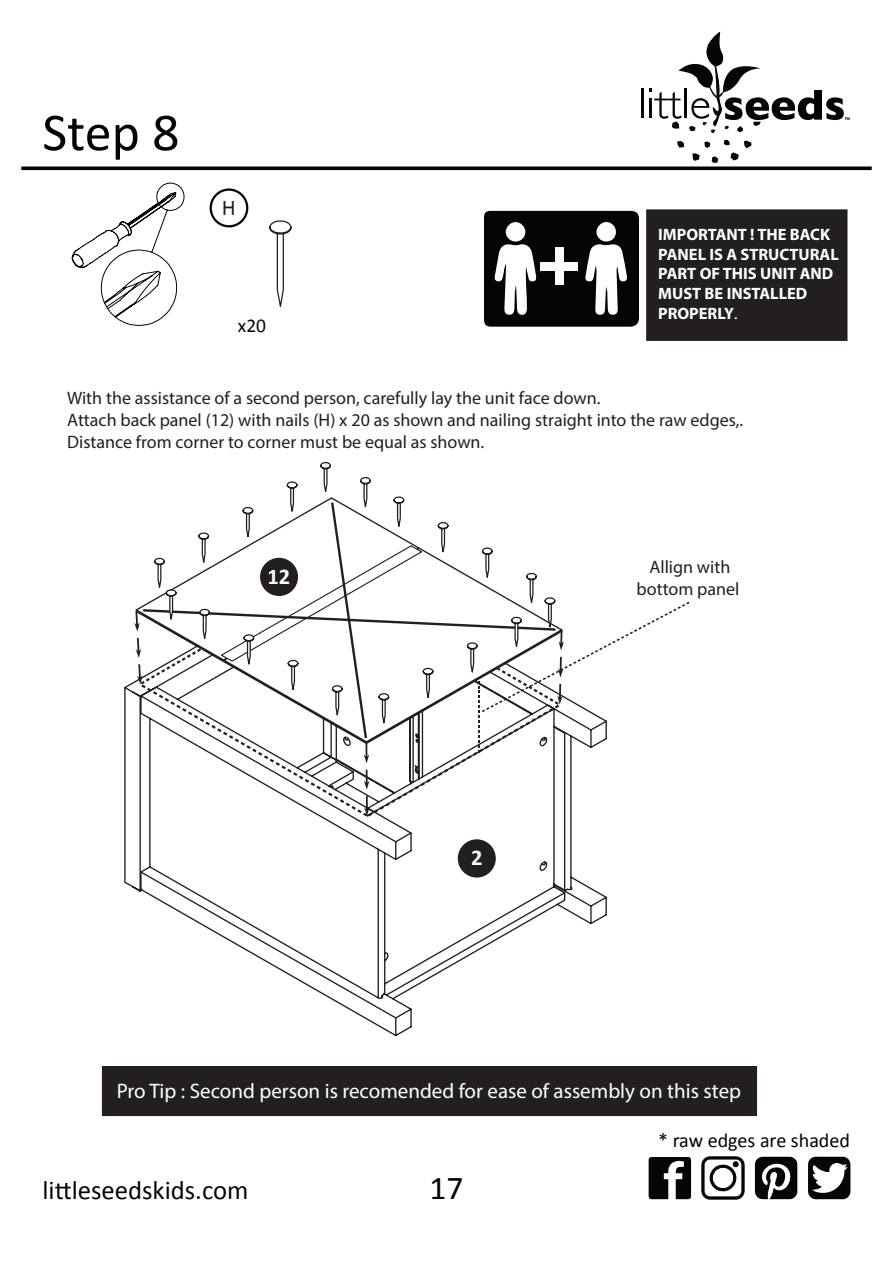
<style>
.page{position:relative;width:893px;height:1263px;background:#fff}
.page>*{position:absolute;margin:0;border:0;box-sizing:border-box;transform-origin:0 0}
.t1{font:54px "Calibri";color:#050504}
.t2{font:33.45px "Calibri";color:#050504}
.t3{font:26.7px "Calibri";color:#050504}
.t4{font:700 22.5px "Calibri";color:#fff}
.t5{font:22.5px "Calibri";color:#231f20}
.t6{font:21px "Myriad Pro";color:#fff}
.t7{font:20.1px "Calibri";color:#050504}
.t8{font:19.5px "Calibri";color:#050504}
.t9{font:18px/21.6px "Myriad Pro";color:#231f20;text-align:center}
.t10{font:700 16.5px/19.8px "Myriad Pro";color:#fff}
.t11{font:700 3.75px "Koz Go Pro";color:#050504}
.s1{font-weight:400}
</style>
<div class="page">
<svg style="left:21px;top:166px;width:851px;height:4px;background:#242423"></svg>
<hr style="left:642px;top:88px;width:2px;height:30px;background:#050504">
<svg style="left:677px;top:141px;width:7px;height:7px"></svg>
<svg style="left:650px;top:32px;width:194px;height:101px"></svg>
<svg style="left:724px;top:140px;width:27px;height:21px"></svg>
<svg style="left:692px;top:141px;width:26px;height:22px"></svg>
<svg style="left:55px;top:1183px;width:16px;height:16px"></svg>
<svg style="left:649px;top:1157px;width:42px;height:42px"></svg>
<svg style="left:755px;top:1156px;width:43px;height:44px"></svg>
<svg style="left:702px;top:1157px;width:42px;height:42px"></svg>
<svg style="left:808px;top:1157px;width:42px;height:42px"></svg>
<svg style="left:71px;top:182px;width:114px;height:144px"></svg>
<div style="left:102px;top:1066px;width:655px;height:50px;background:#231f20"></div>
<svg style="left:124px;top:681px;width:483px;height:356px"></svg>
<div style="left:458px;top:840px;width:37px;height:37px;background:#231f20;border-radius:50%"></div>
<div style="left:458px;top:839px;width:38px;height:38px;border:2px solid #231f20;border-radius:50%"></div>
<svg style="left:134px;top:462px;width:555px;height:356px"></svg>
<svg style="left:484px;top:211px;width:155px;height:116px"></svg>
<div style="left:505px;top:222px;width:20px;height:20px;background:#fdfdfd;border-radius:50%"></div>
<div style="left:596px;top:222px;width:20px;height:20px;background:#fdfdfd;border-radius:50%"></div>
<div style="left:555px;top:248px;width:9px;height:37px;background:#fcfcfc"></div>
<div style="left:541px;top:262px;width:37px;height:9px;background:#fcfcfc"></div>
<div style="left:210px;top:188px;width:38px;height:39px;border:2px solid #040503;border-radius:50%"></div>
<svg style="left:269px;top:220px;width:23px;height:87px"></svg>
<div style="left:646px;top:209px;width:201px;height:132px;background:#231f20;border:3px solid #231f20"></div>
<h1 class="t1" style="left:42px;top:98px;width:139px">Step 8</h1>
<p class="t5" style="left:222px;top:194px;width:16px">H</p>
<p class="t8" style="left:238px;top:313px;width:30px">x20</p>
<p class="t11" style="left:845px;top:116px;width:7px">TM</p>
<p class="t10" style="left:658px;top:224px;width:182px">IMPORTANT ! THE BACK<br>PANEL IS A STRUCTURAL<br>PART OF THIS UNIT AND<br>MUST BE INSTALLED<br>PROPERLY<span class="s1">.</span></p>
<p class="t9" style="left:67px;top:387px;width:677px;text-align:left">With the assistance of a second person, carefully lay the unit face down.<br>Attach back panel (12) with nails (H) x 20 as shown and nailing straight into the raw edges,.<br>Distance from corner to corner must be equal as shown.</p>
<p class="t4" style="left:267px;top:562px;width:24px">12</p>
<p class="t9" style="left:637px;top:556px;width:104px">Allign with bottom panel</p>
<p class="t4" style="left:471px;top:843px;width:13px">2</p>
<p class="t6" style="left:117px;top:1078px;width:626px">Pro Tip : Second person is recomended for ease of assembly on this step</p>
<h3 class="t3" style="left:43px;top:1173px;width:208px">li leseedskids.com</h3>
<h2 class="t2" style="left:430px;top:1166px;width:35px">17</h2>
<p class="t7" style="left:658px;top:1128px;width:193px">* raw edges are shaded</p>
</div>
